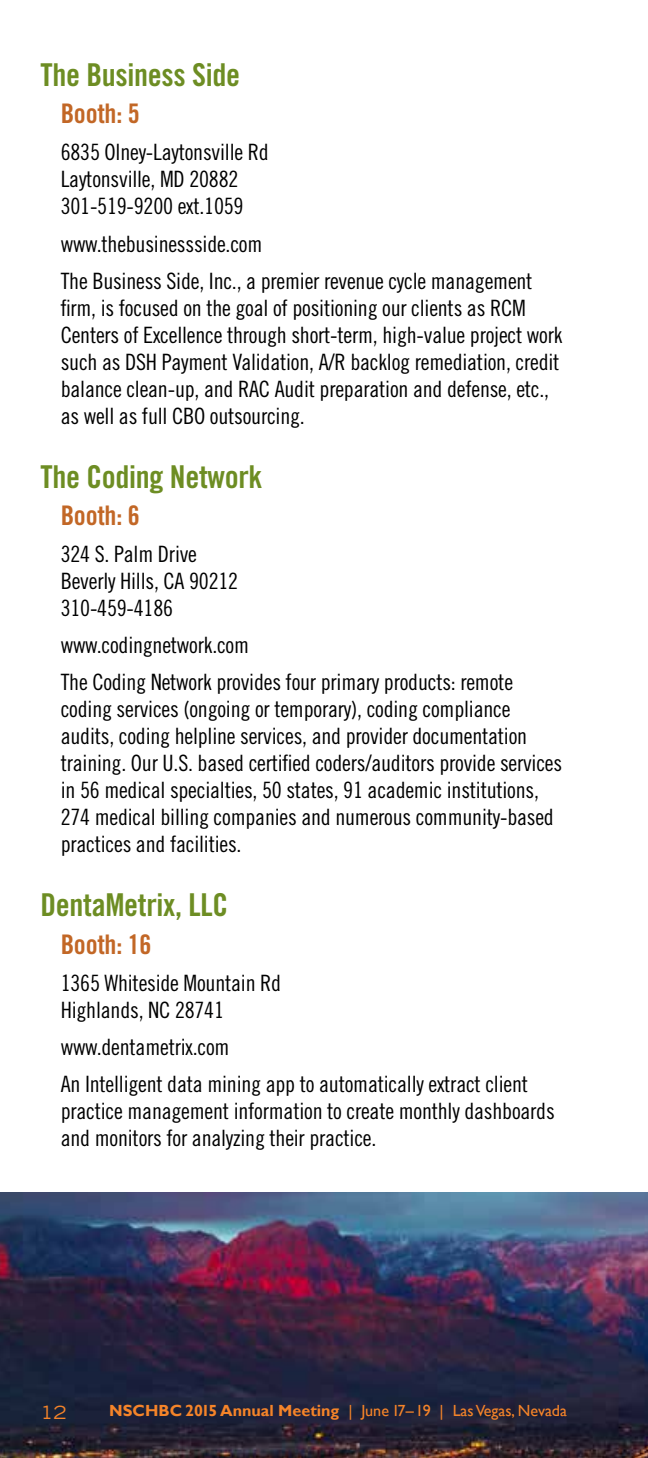
<style>
.page{position:relative;width:648px;height:1458px;background:#fff}
.page>*{position:absolute;margin:0;border:0;box-sizing:border-box;transform-origin:0 0}
.t1{font:31.5px "Trade Gothic LT Std Bd Cn 20";letter-spacing:-.01em;color:#6d8d23}
.t2{font:27px "Trade Gothic LT Std Bd Cn 20";letter-spacing:-.01em;color:#c26726}
.t3{font:22.5px/27px "Trade Gothic LT Cond Eighteen";letter-spacing:-.01em;color:#000101}
.t4{font:expanded 18px "Trade Gothic LH";color:#f58429}
.t5{font:16.2px "Gill Sans";color:#f58429}
.s1{font-weight:700}
</style>
<div class="page">
<img style="left:0;top:1192px;width:648px;height:266px">
<h1 class="t1" style="left:40px;top:56px;width:201px">The Business Side</h1>
<p class="t2" style="left:61px;top:97px;width:81px">Booth: 5</p>
<p class="t3" style="left:61px;top:139px;width:210px">6835 Olney-Laytonsville Rd<br>Laytonsville, MD 20882<br>301-519-9200 ext.1059</p>
<p class="t3" style="left:61px;top:225px;width:473px;line-height:37.1px">www.thebusinessside.com<br>The Business Side, Inc., a premier revenue cycle management</p>
<p class="t3" style="left:61px;top:294px;width:503px">firm, is focused on the goal of positioning our clients as RCM Centers of Excellence through short-term, high-value project work such as DSH Payment Validation, A/R backlog remediation, credit balance clean-up, and RAC Audit preparation and defense, etc., as well as full CBO outsourcing.</p>
<h1 class="t1" style="left:40px;top:457px;width:224px">The Coding Network</h1>
<p class="t2" style="left:61px;top:499px;width:81px">Booth: 6</p>
<p class="t3" style="left:61px;top:540px;width:179px">324 S. Palm Drive<br>Beverly Hills, CA 90212<br>310-459-4186</p>
<p class="t3" style="left:61px;top:626px;width:454px;line-height:37.1px">www.codingnetwork.com<br>The Coding Network provides four primary products: remote</p>
<p class="t3" style="left:61px;top:696px;width:503px">coding services (ongoing or temporary), coding compliance audits, coding helpline services, and provider documentation training. Our U.S. based certified coders/auditors provide services in 56 medical specialties, 50 states, 91 academic institutions, 274 medical billing companies and numerous community-based practices and facilities.</p>
<h1 class="t1" style="left:40px;top:886px;width:189px">DentaMetrix, LLC</h1>
<p class="t2" style="left:61px;top:928px;width:92px">Booth: 16</p>
<p class="t3" style="left:61px;top:969px;width:222px">1365 Whiteside Mountain Rd<br>Highlands, NC 28741</p>
<p class="t3" style="left:61px;top:1028px;width:469px;line-height:37.1px">www.dentametrix.com<br>An Intelligent data mining app to automatically extract client</p>
<p class="t3" style="left:61px;top:1097px;width:496px">practice management information to create monthly dashboards and monitors for analyzing their practice.</p>
<p class="t4" style="left:40px;top:1401px;width:27px">12</p>
<p class="t5" style="left:109px;top:1401px;width:459px"><span class="s1">NSCHBC 2015 Annual Meeting</span> | June 17 – 19 | Las Vegas, Nevada</p>
</div>
